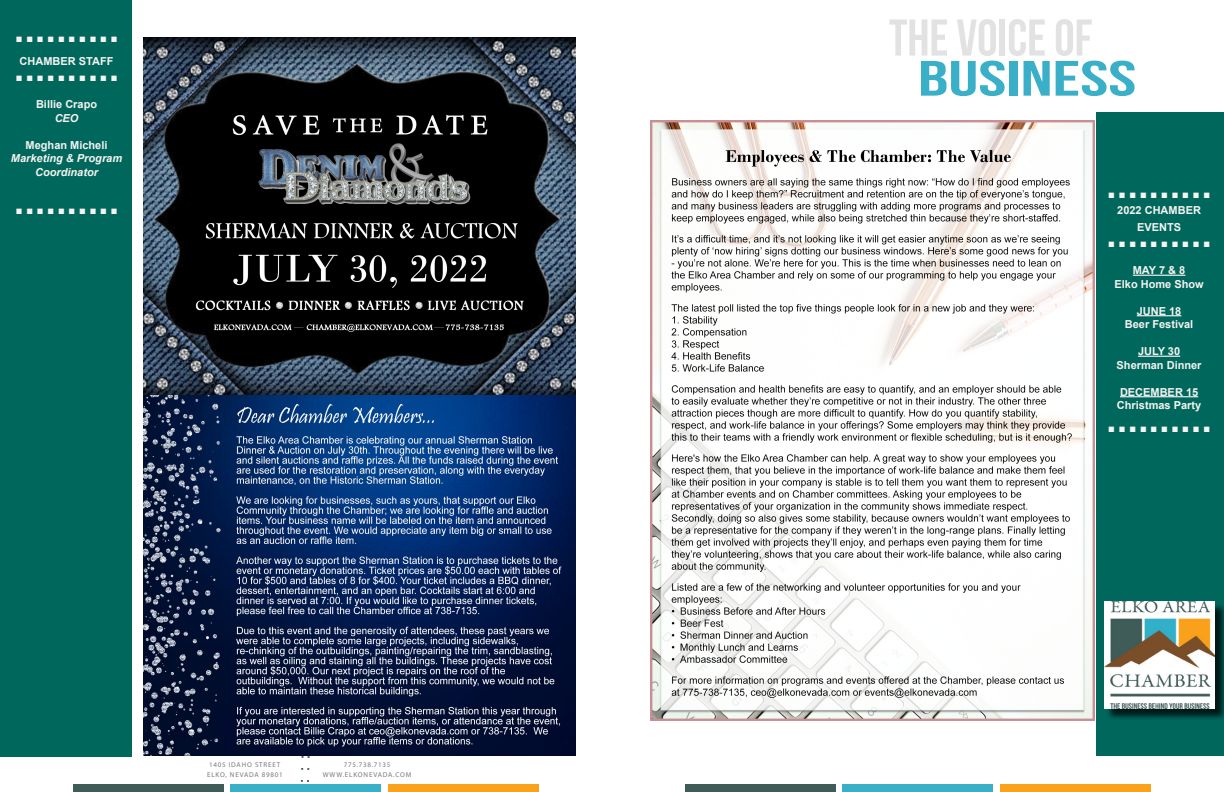
<style>
.page{position:relative;width:1224px;height:792px;background:#fff}
.page>*{position:absolute;margin:0;border:0;box-sizing:border-box;transform-origin:0 0}
.t1{font:51.6px "Bebas Neue";color:#e1e2e1}
.t2{font:49.5px "Bebas Neue";color:#3ab0c8;scale:1.52 1}
.t3{font:700 38px "Arial";color:#f6f3f0}
.t4{font:700 11px/13.5px "Arial";color:#f6f3f0;text-align:center}
.t5{font:italic 700 11px/13.5px "Arial";color:#f6f3f0;text-align:center}
.t6{font:7px/10px "Myriad Pro";letter-spacing:.115em;color:#77787b}
</style>
<div class="page">
<div style="left:1000px;top:784px;width:151px;height:8px;background:#faa21b"></div>
<div style="left:842px;top:784px;width:151px;height:8px;background:#3ab0c8"></div>
<div style="left:685px;top:784px;width:151px;height:8px;background:#405c58"></div>
<div style="left:388px;top:784px;width:151px;height:8px;background:#faa21b"></div>
<div style="left:230px;top:784px;width:151px;height:8px;background:#3ab0c8"></div>
<div style="left:73px;top:784px;width:151px;height:8px;background:#405c58"></div>
<div style="left:0;top:0;width:132px;height:756px;background:#00675d"></div>
<div style="left:1096px;top:112px;width:128px;height:644px;background:#00675d"></div>
<hr style="left:1133px;top:275px;width:52px;height:1px;background:#f6f3f0">
<hr style="left:1137px;top:315px;width:44px;height:1px;background:#f6f3f0">
<hr style="left:1138px;top:356px;width:42px;height:1px;background:#f6f3f0">
<hr style="left:1120px;top:396px;width:78px;height:1px;background:#f6f3f0">
<div style="left:1106px;top:603px;width:118px;height:118px;background:#000;opacity:.75"></div>
<img style="left:1104px;top:601px;width:111px;height:107px">
<img style="left:651px;top:120px;width:443px;height:601px">
<img style="left:144px;top:38px;width:432px;height:358px">
<img style="left:144px;top:396px;width:432px;height:360px">
<h3 class="t3" style="left:14px;top:2px;width:107px">..........</h3>
<p class="t4" style="left:20px;top:54px;width:95px">CHAMBER STAFF</p>
<h3 class="t3" style="left:14px;top:41px;width:107px">..........</h3>
<p class="t4" style="left:36px;top:98px;width:63px">Billie Crapo</p>
<p class="t5" style="left:55px;top:111px;width:25px">CEO</p>
<p class="t4" style="left:26px;top:138px;width:83px">Meghan Micheli</p>
<p class="t5" style="left:11px;top:152px;width:113px">Marketing &amp; Program<br>Coordinator</p>
<h3 class="t3" style="left:14px;top:174px;width:107px">..........</h3>
<p class="t6" style="left:207px;top:759px;width:77px">1405 IDAHO STREET<br>ELKO, NEVADA 89801</p>
<p class="t6" style="left:323px;top:760px;width:90px;text-align:center">775.738.7135<br>WWW.ELKONEVADA.COM</p>
<h1 class="t1" style="left:889px;top:9px;width:205px">THE VOICE OF</h1>
<h2 class="t2" style="left:918px;top:51px;width:145px">BUSINESS</h2>
<h3 class="t3" style="left:1106px;top:157px;width:107px">..........</h3>
<p class="t4" style="left:1117px;top:202px;width:85px;line-height:16.5px">2022 CHAMBER<br>EVENTS</p>
<h3 class="t3" style="left:1106px;top:207px;width:107px">..........</h3>
<p class="t4" style="left:1115px;top:264px;width:91px">MAY 7 &amp; 8<br>Elko Home Show</p>
<p class="t4" style="left:1125px;top:304px;width:70px">JUNE 18<br>Beer Festival</p>
<p class="t4" style="left:1117px;top:345px;width:86px">JULY 30<br>Sherman Dinner</p>
<p class="t4" style="left:1117px;top:385px;width:86px;text-align:left">DECEMBER 15<br>Christmas Party</p>
<h3 class="t3" style="left:1106px;top:392px;width:107px">..........</h3>
</div>
